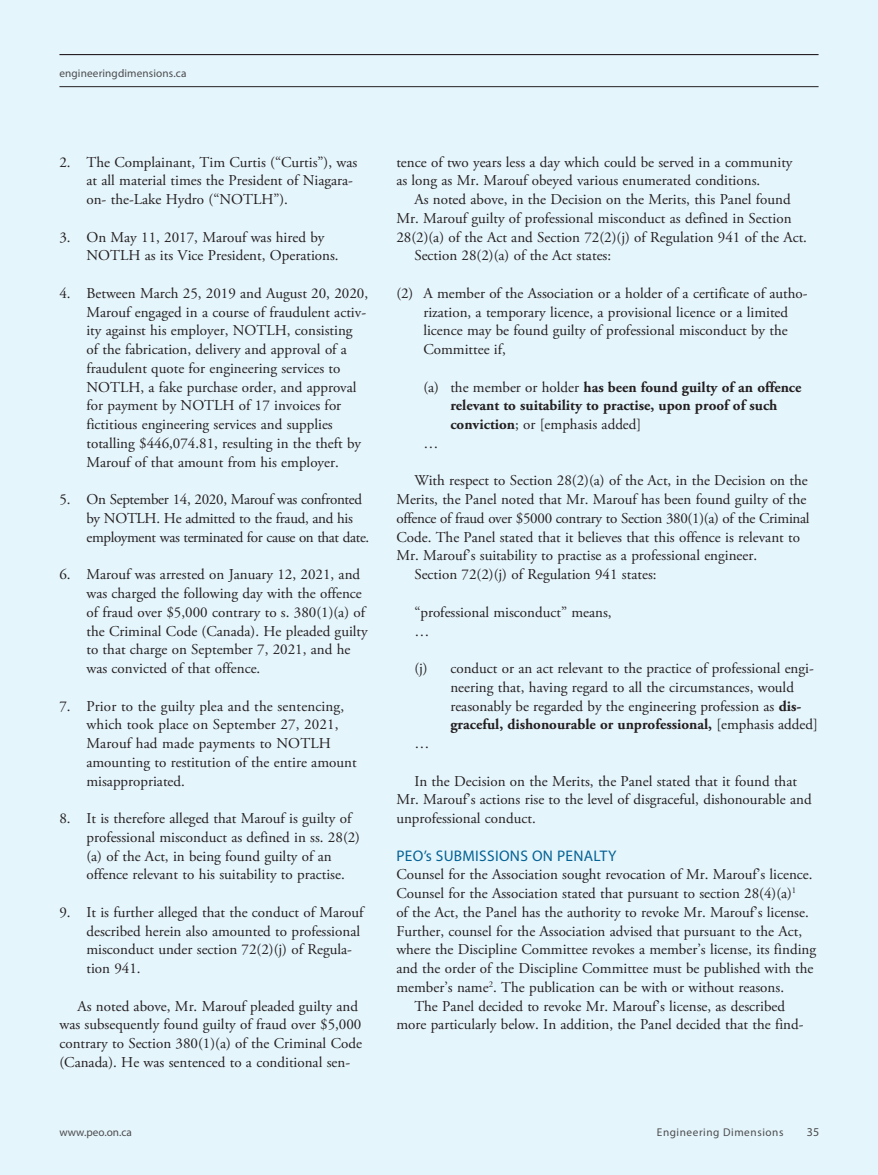
<style>
.page{position:relative;width:878px;height:1175px;background:#fff}
.page>*{position:absolute;margin:0;border:0;box-sizing:border-box;transform-origin:0 0}
.Gazette_Subhead__1_2023{font:15.3px "Myriad Pro";letter-spacing:.02em;color:#046294}
.Body_Gar_List__1a{font:15px/18.8px "Adobe Garamond Pro";color:#231f20}
.Body_Gar{font:15px/18.8px "Adobe Garamond Pro";color:#231f20}
.Body_Gar_No_Indent{font:15px/18.8px "Adobe Garamond Pro";color:#231f20}
.Body_Gar_List_2{font:700 15px/18.8px "Adobe Garamond Pro";color:#231f20}
.Body_Gar_List__1a-2{font:15px/18.8px "Adobe Garamond Pro";letter-spacing:-.02em;color:#231f20}
.t1{font:12px "Myriad Pro";color:#4b4c4d}
.t2{font:11.25px "Myriad Pro";letter-spacing:.015em;color:#4b4c4d}
.t3{font:11.25px "Myriad Pro";letter-spacing:.05em;color:#4b4c4d}
.s1{font-weight:400}
.s2{font-weight:700}
</style>
<div class="page">
<div style="left:0;top:0;width:878px;height:1174px;background:#e5f5fc"></div>
<hr style="left:59px;top:54px;width:759px;height:1px;background:#231f20">
<hr style="left:59px;top:86px;width:759px;height:1px;background:#231f20">
<p class="t2" style="left:59px;top:67px;width:129px">engineeringdimensions.ca</p>
<p class="Body_Gar_List__1a" style="left:86px;top:153px;width:272px;text-indent:-27px">2. The Complainant, Tim Curtis (“Curtis”), was at all material times the President of Niagara&shy;on- the-Lake Hydro (“NOTLH”).</p>
<p class="Body_Gar_List__1a" style="left:86px;top:228px;width:254px;text-indent:-27px">3. On May 11, 2017, Marouf was hired by<br>NOTLH as its Vice President, Operations.</p>
<p class="Body_Gar_List__1a" style="left:86px;top:284px;width:283px;text-indent:-27px">4. Between March 25, 2019 and August 20, 2020, Marouf engaged in a course of fraudulent activ&shy;ity against his employer, NOTLH, consisting<br>of the fabrication, delivery and approval of a fraudulent quote for engineering services to NOTLH, a fake purchase order, and approval for payment by NOTLH of 17 invoices for fictitious engineering services and supplies totalling $446,074.81, resulting in the theft by Marouf of that amount from his employer.</p>
<p class="Body_Gar_List__1a-2" style="left:86px;top:490px;width:284px;text-indent:-27px">5. On September 14, 2020, Marouf was confronted by NOTLH. He admitted to the fraud, and his employment was terminated for cause on that date.</p>
<p class="Body_Gar_List__1a" style="left:86px;top:565px;width:283px;text-indent:-27px">6. Marouf was arrested on January 12, 2021, and was charged the following day with the offence of fraud over $5,000 contrary to s. 380(1)(a) of the Criminal Code (Canada). He pleaded guilty to that charge on September 7, 2021, and he was convicted of that offence.</p>
<p class="Body_Gar_List__1a" style="left:86px;top:697px;width:272px;text-indent:-27px">7. Prior to the guilty plea and the sentencing, which took place on September 27, 2021, Marouf had made payments to NOTLH amounting to restitution of the entire amount misappropriated.</p>
<p class="Body_Gar_List__1a" style="left:86px;top:809px;width:275px;text-indent:-27px">8. It is therefore alleged that Marouf is guilty of professional misconduct as defined in ss. 28(2) (a) of the Act, in being found guilty of an offence relevant to his suitability to practise.</p>
<p class="Body_Gar_List__1a" style="left:86px;top:903px;width:278px;text-indent:-27px">9. It is further alleged that the conduct of Marouf described herein also amounted to professional misconduct under section 72(2)(j) of Regula&shy;tion 941.</p>
<p class="Body_Gar" style="left:59px;top:997px;width:304px;text-indent:18px">As noted above, Mr. Marouf pleaded guilty and was subsequently found guilty of fraud over $5,000 contrary to Section 380(1)(a) of the Criminal Code (Canada). He was sentenced to a conditional sen-</p>
<p class="Body_Gar" style="left:396px;top:153px;width:397px">tence of two years less a day which could be served in a community as long as Mr. Marouf obeyed various enumerated conditions.</p>
<p class="Body_Gar" style="left:396px;top:190px;width:412px;text-indent:18px">As noted above, in the Decision on the Merits, this Panel found<br>Mr. Marouf guilty of professional misconduct as defined in Section<br>28(2)(a) of the Act and Section 72(2)(j) of Regulation 941 of the Act.</p>
<p class="Body_Gar" style="left:414px;top:247px;width:198px">Section 28(2)(a) of the Act states:</p>
<p class="Body_Gar_List__1a" style="left:423px;top:284px;width:386px;text-indent:-27px">(2) A member of the Association or a holder of a certificate of autho&shy;rization, a temporary licence, a provisional licence or a limited licence may be found guilty of professional misconduct by the Committee if,</p>
<p class="Body_Gar_List_2" style="left:450px;top:378px;width:352px;text-indent:-27px"><span class="s1">(a) the member or holder</span> has been found guilty of an offence relevant to suitability to practise, upon proof of such conviction<span class="s1">; or [emphasis added]</span></p>
<p class="Body_Gar_List__1a" style="left:423px;top:434px;width:16px">…</p>
<p class="Body_Gar" style="left:396px;top:472px;width:415px;text-indent:18px">With respect to Section 28(2)(a) of the Act, in the Decision on the Merits, the Panel noted that Mr. Marouf has been found guilty of the offence of fraud over $5000 contrary to Section 380(1)(a) of the Criminal Code. The Panel stated that it believes that this offence is relevant to Mr. Marouf’s suitability to practise as a professional engineer.</p>
<p class="Body_Gar" style="left:414px;top:565px;width:244px">Section 72(2)(j) of Regulation 941 states:</p>
<p class="Body_Gar" style="left:414px;top:603px;width:199px">“professional misconduct” means,</p>
<p class="Body_Gar" style="left:414px;top:622px;width:16px">…</p>
<p class="Body_Gar" style="left:450px;top:659px;width:369px;text-indent:-36px">(j) conduct or an act relevant to the practice of professional engi&shy;neering that, having regard to all the circumstances, would reasonably be regarded by the engineering profession as <span class="s2">dis&shy;graceful, dishonourable or unprofessional,</span> [emphasis added]</p>
<p class="Body_Gar" style="left:414px;top:734px;width:16px">…</p>
<p class="Body_Gar" style="left:396px;top:772px;width:417px;text-indent:18px">In the Decision on the Merits, the Panel stated that it found that<br>Mr. Marouf’s actions rise to the level of disgraceful, dishonourable and unprofessional conduct.</p>
<p class="Gazette_Subhead__1_2023" style="left:396px;top:846px;width:221px">PEO’s SUBMISSIONS ON PENALTY</p>
<p class="Body_Gar_No_Indent" style="left:396px;top:865px;width:421px">Counsel for the Association sought revocation of Mr. Marouf’s licence.<br>Counsel for the Association stated that pursuant to section 28(4)(a)<sup>1<br></sup>of the Act, the Panel has the authority to revoke Mr. Marouf’s license.<br>Further, counsel for the Association advised that pursuant to the Act, where the Discipline Committee revokes a member’s license, its finding and the order of the Discipline Committee must be published with the member’s name<sup>2</sup>. The publication can be with or without reasons.</p>
<p class="Body_Gar" style="left:396px;top:997px;width:409px;text-align:center">The Panel decided to revoke Mr. Marouf’s license, as described<br>more particularly below. In addition, the Panel decided that the find-</p>
<p class="t2" style="left:59px;top:1125px;width:74px">www.peo.on.ca</p>
<p class="t3" style="left:657px;top:1125px;width:128px">Engineering Dimensions</p>
<p class="t1" style="left:807px;top:1124px;width:14px">35</p>
</div>
